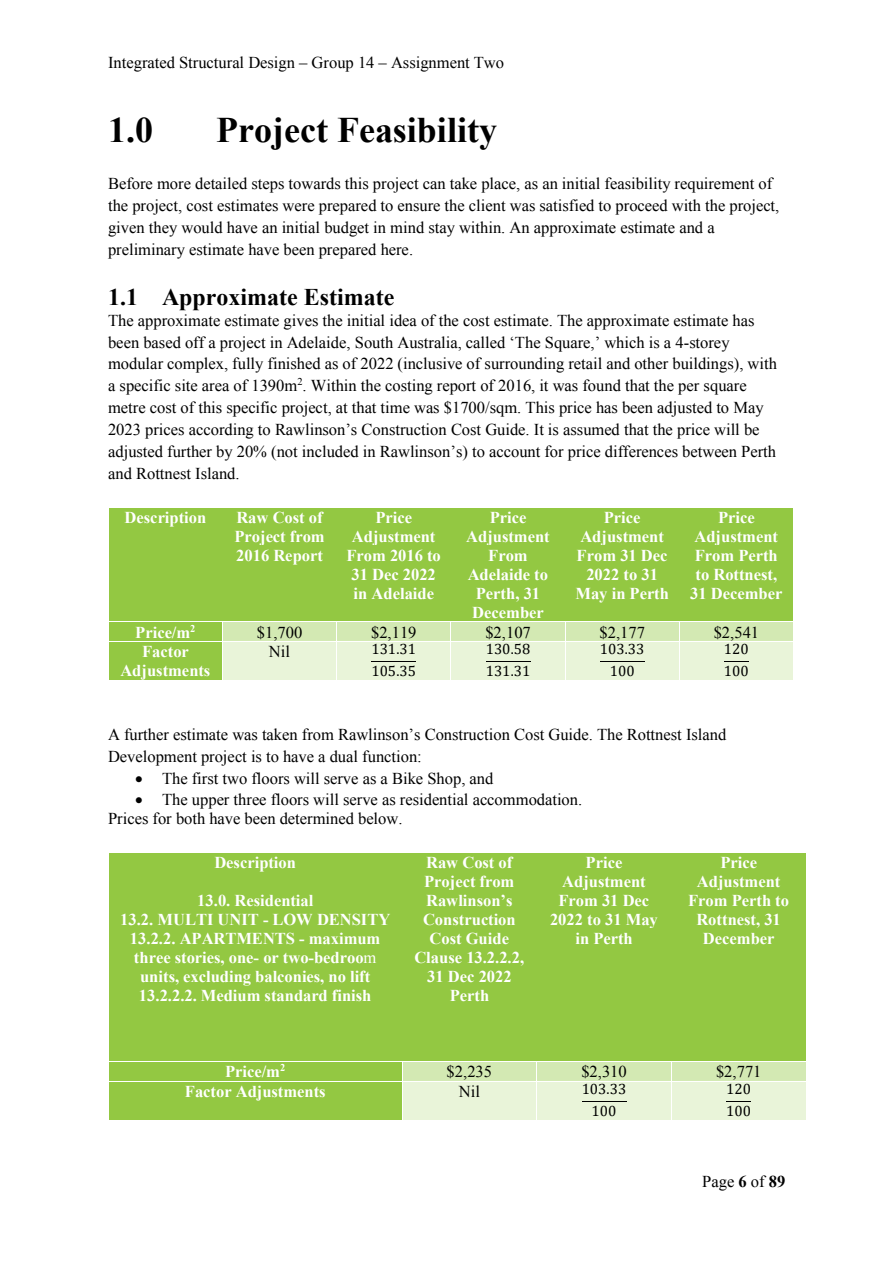
<style>
.page{position:relative;width:893px;height:1263px;background:#fff}
.page>*{position:absolute;margin:0;border:0;box-sizing:border-box;transform-origin:0 0}
.t1{font:700 36px "Times New Roman";color:#000}
.t2{font:700 24px "Times New Roman";color:#000}
.t3{font:16.5px/21.8px "Times New Roman";color:#000}
.t4{font:700 16.5px/19px "Times New Roman";color:#fff;text-align:center}
.t5{font:15px/21.6px "Cambria Math";color:#000}
.s1{font-weight:400}
.s2{font-weight:700}
</style>
<div class="page">
<div style="left:109px;top:507px;width:114px;height:114px;background:#93c842"></div>
<div style="left:223px;top:507px;width:114px;height:114px;background:#93c842"></div>
<div style="left:337px;top:507px;width:114px;height:114px;background:#93c842"></div>
<div style="left:451px;top:507px;width:114px;height:114px;background:#93c842"></div>
<div style="left:565px;top:507px;width:114px;height:114px;background:#93c842"></div>
<div style="left:679px;top:507px;width:114px;height:114px;background:#93c842"></div>
<hr style="left:109px;top:507px;width:114px;height:1px;background:#fff">
<hr style="left:223px;top:507px;width:114px;height:1px;background:#fff">
<hr style="left:337px;top:507px;width:114px;height:1px;background:#fff">
<hr style="left:452px;top:507px;width:113px;height:1px;background:#fff">
<hr style="left:566px;top:507px;width:113px;height:1px;background:#fff">
<hr style="left:680px;top:507px;width:113px;height:1px;background:#fff">
<div style="left:109px;top:622px;width:113px;height:19px;background:#93c842"></div>
<div style="left:223px;top:622px;width:113px;height:19px;background:#d3e9b3"></div>
<div style="left:337px;top:622px;width:114px;height:19px;background:#d3e9b3"></div>
<div style="left:451px;top:622px;width:114px;height:19px;background:#d3e9b3"></div>
<div style="left:565px;top:622px;width:114px;height:19px;background:#d3e9b3"></div>
<div style="left:680px;top:622px;width:113px;height:19px;background:#d3e9b3"></div>
<div style="left:109px;top:642px;width:113px;height:38px;background:#93c842"></div>
<div style="left:223px;top:642px;width:113px;height:38px;background:#e9f4d9"></div>
<div style="left:337px;top:642px;width:114px;height:38px;background:#e9f4d9"></div>
<hr style="left:371px;top:661px;width:45px;height:1px;background:#000">
<div style="left:451px;top:642px;width:114px;height:38px;background:#e9f4d9"></div>
<hr style="left:486px;top:661px;width:44px;height:1px;background:#000">
<div style="left:565px;top:642px;width:114px;height:38px;background:#e9f4d9"></div>
<hr style="left:600px;top:661px;width:45px;height:1px;background:#000">
<div style="left:680px;top:642px;width:113px;height:38px;background:#e9f4d9"></div>
<svg style="left:724px;top:661px;width:25px;height:1px"></svg>
<svg style="left:565px;top:622px;width:1px;height:19px"></svg>
<hr style="left:451px;top:642px;width:1px;height:38px;background:#fff">
<hr style="left:565px;top:642px;width:1px;height:38px;background:#fff">
<div style="left:109px;top:853px;width:293px;height:208px;background:#93c842"></div>
<div style="left:402px;top:853px;width:135px;height:208px;background:#93c842"></div>
<div style="left:537px;top:853px;width:134px;height:208px;background:#93c842"></div>
<div style="left:671px;top:853px;width:135px;height:208px;background:#93c842"></div>
<div style="left:109px;top:1062px;width:293px;height:19px;background:#93c842"></div>
<div style="left:403px;top:1062px;width:133px;height:19px;background:#d3e9b3"></div>
<div style="left:537px;top:1062px;width:134px;height:19px;background:#d3e9b3"></div>
<div style="left:672px;top:1062px;width:134px;height:19px;background:#d3e9b3"></div>
<div style="left:109px;top:1082px;width:293px;height:38px;background:#93c842"></div>
<div style="left:403px;top:1082px;width:133px;height:38px;background:#e9f4d9"></div>
<div style="left:537px;top:1082px;width:134px;height:38px;background:#e9f4d9"></div>
<hr style="left:582px;top:1101px;width:44px;height:1px;background:#000">
<div style="left:672px;top:1082px;width:134px;height:38px;background:#e9f4d9"></div>
<svg style="left:726px;top:1101px;width:25px;height:1px"></svg>
<p class="t3" style="left:108px;top:52px;width:398px">Integrated Structural Design – Group 14 – Assignment Two</p>
<h1 class="t1" style="left:108px;top:105px;width:46px">1.0</h1>
<h1 class="t1" style="left:216px;top:105px;width:283px">Project Feasibility</h1>
<p class="t3" style="left:108px;top:172px;width:673px">Before more detailed steps towards this project can take place, as an initial feasibility requirement of the project, cost estimates were prepared to ensure the client was satisfied to proceed with the project, given they would have an initial budget in mind stay within. An approximate estimate and a preliminary estimate have been prepared here.</p>
<h2 class="t2" style="left:108px;top:281px;width:288px">1.1 Approximate Estimate</h2>
<p class="t3" style="left:108px;top:309px;width:670px">The approximate estimate gives the initial idea of the cost estimate. The approximate estimate has been based off a project in Adelaide, South Australia, called ‘The Square,’ which is a 4-storey modular complex, fully finished as of 2022 (inclusive of surrounding retail and other buildings), with a specific site area of 1390m<sup>2</sup>. Within the costing report of 2016, it was found that the per square metre cost of this specific project, at that time was $1700/sqm. This price has been adjusted to May 2023 prices according to Rawlinson’s Construction Cost Guide. It is assumed that the price will be adjusted further by 20% (not included in Rawlinson’s) to account for price differences between Perth and Rottnest Island.</p>
<p class="t4" style="left:125px;top:507px;width:83px">Description</p>
<p class="t4" style="left:234px;top:507px;width:92px;text-align:left">Raw Cost of<br>Project from<br>2016 Report</p>
<p class="t4" style="left:346px;top:507px;width:96px">Price<br>Adjustment<br>From 2016 to<br>31 Dec 2022 in Adelaide</p>
<p class="t4" style="left:466px;top:507px;width:85px">Price<br>Adjustment<br>From<br>Adelaide to<br>Perth, 31<br>December</p>
<p class="t4" style="left:575px;top:507px;width:95px">Price<br>Adjustment<br>From 31 Dec<br>2022 to 31<br>May in Perth</p>
<p class="t4" style="left:690px;top:507px;width:94px">Price<br>Adjustment<br>From Perth to Rottnest,<br>31 December</p>
<p class="t4" style="left:135px;top:622px;width:62px">Price/m<sup>2</sup></p>
<p class="t3" style="left:257px;top:621px;width:47px">$1,700</p>
<p class="t3" style="left:371px;top:621px;width:47px">$2,119</p>
<p class="t3" style="left:485px;top:621px;width:47px">$2,107</p>
<p class="t3" style="left:600px;top:621px;width:47px">$2,177</p>
<p class="t3" style="left:714px;top:621px;width:47px">$2,541</p>
<p class="t4" style="left:120px;top:642px;width:91px">Factor<br>Adjustments</p>
<p class="t3" style="left:269px;top:640px;width:23px">Nil</p>
<p class="t5" style="left:371px;top:639px;width:46px">131.31<br>105.35</p>
<p class="t5" style="left:486px;top:639px;width:46px">130.58<br>131.31</p>
<p class="t5" style="left:600px;top:639px;width:46px;text-align:center">103.33<br>100</p>
<p class="t5" style="left:724px;top:639px;width:26px">120<br>100</p>
<p class="t3" style="left:108px;top:723px;width:620px">A further estimate was taken from Rawlinson’s Construction Cost Guide. The Rottnest Island<br>Development project is to have a dual function:</p>
<p class="t3" style="left:135px;top:768px;width:360px">• The first two floors will serve as a Bike Shop, and</p>
<p class="t3" style="left:135px;top:788px;width:449px">• The upper three floors will serve as residential accommodation.</p>
<p class="t3" style="left:108px;top:807px;width:296px">Prices for both have been determined below.</p>
<p class="t4" style="left:214px;top:852px;width:83px">Description</p>
<p class="t4" style="left:197px;top:890px;width:117px">13.0. Residential</p>
<p class="t4" style="left:120px;top:909px;width:272px">13.2. MULTI UNIT - LOW DENSITY</p>
<p class="t4" style="left:130px;top:928px;width:252px">13.2.2. APARTMENTS - maximum three stories, one- or two-bedroo<span class="s1">m </span>units, excluding balconies, no lift</p>
<p class="t4" style="left:139px;top:985px;width:234px">13.2.2.2. Medium standard finish</p>
<p class="t4" style="left:414px;top:852px;width:111px">Raw Cost of<br>Project from<br>Rawlinson’s<br>Construction<br>Cost Guide<br>Clause 13.2.2.2,<br>31 Dec 2022<br>Perth</p>
<p class="t4" style="left:550px;top:853px;width:109px">Price<br>Adjustment<br>From 31 Dec<br>2022 to 31 May in Perth</p>
<p class="t4" style="left:688px;top:853px;width:102px">Price<br>Adjustment<br>From Perth to<br>Rottnest, 31<br>December</p>
<p class="t4" style="left:225px;top:1062px;width:62px">Price/m<sup>2</sup></p>
<p class="t3" style="left:447px;top:1061px;width:47px">$2,235</p>
<p class="t3" style="left:581px;top:1061px;width:47px">$2,310</p>
<p class="t3" style="left:716px;top:1061px;width:47px">$2,771</p>
<p class="t4" style="left:185px;top:1082px;width:142px">Factor Adjustments</p>
<p class="t3" style="left:459px;top:1080px;width:23px">Nil</p>
<p class="t5" style="left:582px;top:1079px;width:46px;text-align:center">103.33<br>100</p>
<p class="t5" style="left:726px;top:1079px;width:26px">120<br>100</p>
<p class="t3" style="left:702px;top:1171px;width:85px">Page <span class="s2">6</span> of <span class="s2">89</span></p>
</div>
